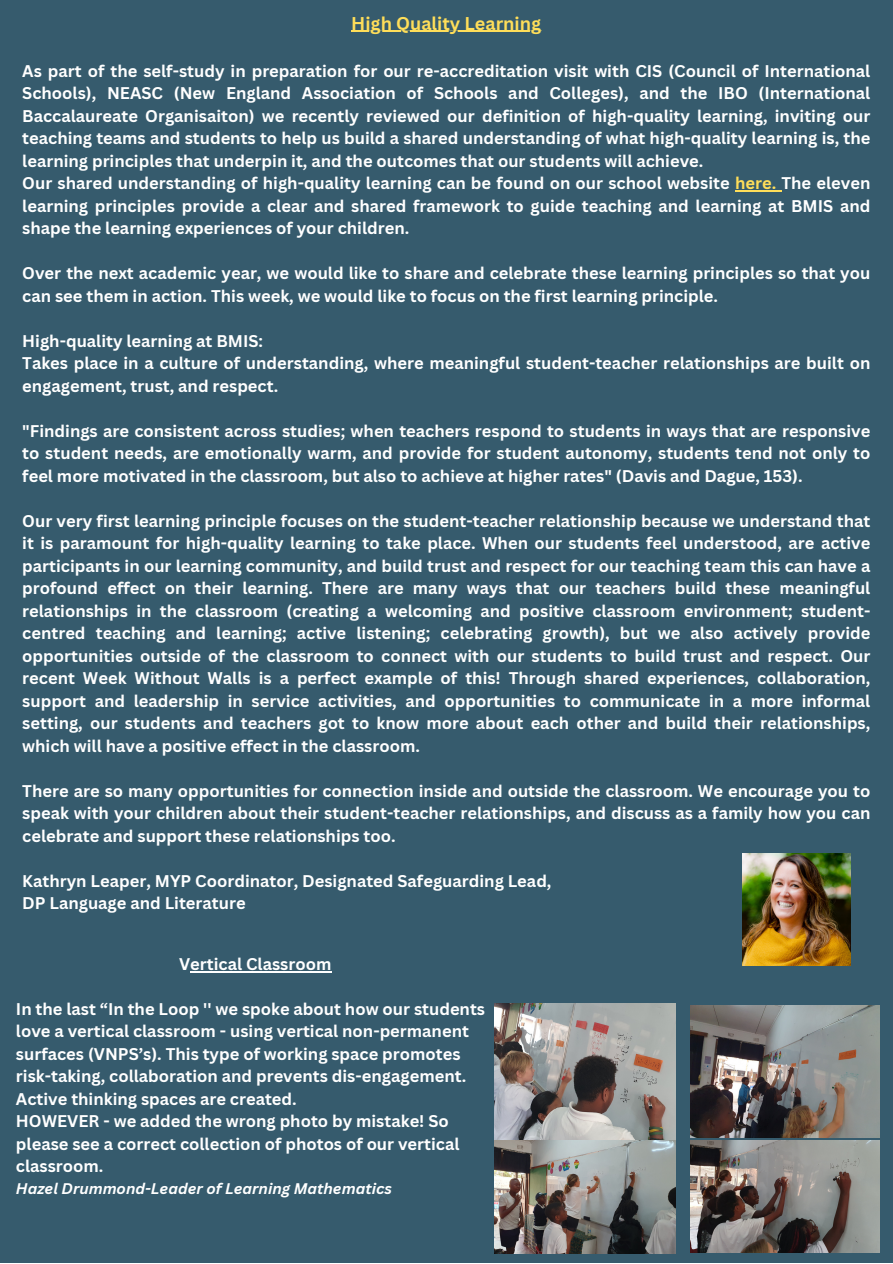
<style>
.page{position:relative;width:893px;height:1264px;background:#fff}
.page>*{position:absolute;margin:0;border:0;box-sizing:border-box;transform-origin:0 0}
.t1{font:700 18px "Canva Sans";color:#ffde59}
.t2{font:700 16.5px/22.5px "Canva Sans";color:#fff;text-align:justify}
.t3{font:italic 700 15px "Canva Sans";color:#fff}
.s1{color:#ffde59}
</style>
<div class="page">
<div style="left:0;top:0;width:892px;height:1262px;background:#365b6d"></div>
<hr style="left:351px;top:31px;width:190px;height:1px;background:#ffde59">
<hr style="left:735px;top:190px;width:46px;height:2px;background:#ffde59">
<img style="left:742px;top:853px;width:108px;height:112px">
<hr style="left:190px;top:971px;width:141px;height:1px;background:#fff">
<img style="left:494px;top:1003px;width:181px;height:250px">
<img style="left:690px;top:1005px;width:189px;height:132px">
<img style="left:690px;top:1140px;width:189px;height:112px">
<p class="t1" style="left:351px;top:11px;width:191px">High Quality Learning</p>
<p class="t2" style="left:22px;top:59px;width:849px">As part of the self-study in preparation for our re-accreditation visit with CIS (Council of International Schools), NEASC (New England Association of Schools and Colleges), and the IBO (International Baccalaureate Organisaiton) we recently reviewed our definition of high-quality learning, inviting our teaching teams and students to help us build a shared understanding of what high-quality learning is, the learning principles that underpin it, and the outcomes that our students will achieve.</p>
<p class="t2" style="left:22px;top:172px;width:849px">Our shared understanding of high-quality learning can be found on our school website <span class="s1">here.</span> The eleven learning principles provide a clear and shared framework to guide teaching and learning at BMIS and shape the learning experiences of your children.</p>
<p class="t2" style="left:22px;top:262px;width:849px">Over the next academic year, we would like to share and celebrate these learning principles so that you can see them in action. This week, we would like to focus on the first learning principle.</p>
<p class="t2" style="left:22px;top:329px;width:242px">High-quality learning at BMIS:</p>
<p class="t2" style="left:22px;top:352px;width:849px">Takes place in a culture of understanding, where meaningful student-teacher relationships are built on engagement, trust, and respect.</p>
<p class="t2" style="left:22px;top:419px;width:849px">"Findings are consistent across studies; when teachers respond to students in ways that are responsive to student needs, are emotionally warm, and provide for student autonomy, students tend not only to feel more motivated in the classroom, but also to achieve at higher rates" (Davis and Dague, 153).</p>
<p class="t2" style="left:22px;top:509px;width:849px">Our very first learning principle focuses on the student-teacher relationship because we understand that it is paramount for high-quality learning to take place. When our students feel understood, are active participants in our learning community, and build trust and respect for our teaching team this can have a profound effect on their learning. There are many ways that our teachers build these meaningful relationships in the classroom (creating a welcoming and positive classroom environment; student&shy;centred teaching and learning; active listening; celebrating growth), but we also actively provide opportunities outside of the classroom to connect with our students to build trust and respect. Our recent Week Without Walls is a perfect example of this! Through shared experiences, collaboration, support and leadership in service activities, and opportunities to communicate in a more informal setting, our students and teachers got to know more about each other and build their relationships, which will have a positive effect in the classroom.</p>
<p class="t2" style="left:22px;top:779px;width:849px">There are so many opportunities for connection inside and outside the classroom. We encourage you to speak with your children about their student-teacher relationships, and discuss as a family how you can celebrate and support these relationships too.</p>
<p class="t2" style="left:22px;top:869px;width:530px">Kathryn Leaper, MYP Coordinator, Designated Safeguarding Lead,</p>
<p class="t2" style="left:22px;top:891px;width:225px">DP Language and Literature</p>
<p class="t2" style="left:179px;top:952px;width:154px">Vertical Classroom</p>
<p class="t2" style="left:16px;top:997px;width:470px">In the last “In the Loop '' we spoke about how our students</p>
<p class="t2" style="left:16px;top:1019px;width:454px;text-align:left">love a vertical classroom - using vertical non-permanent surfaces (VNPS’s). This type of working space promotes risk-taking, collaboration and prevents dis-engagement.<br>Active thinking spaces are created.</p>
<p class="t2" style="left:16px;top:1109px;width:445px;text-align:left">HOWEVER - we added the wrong photo by mistake! So please see a correct collection of photos of our vertical classroom.</p>
<p class="t3" style="left:16px;top:1177px;width:377px">Hazel Drummond-Leader of Learning Mathematics</p>
</div>
